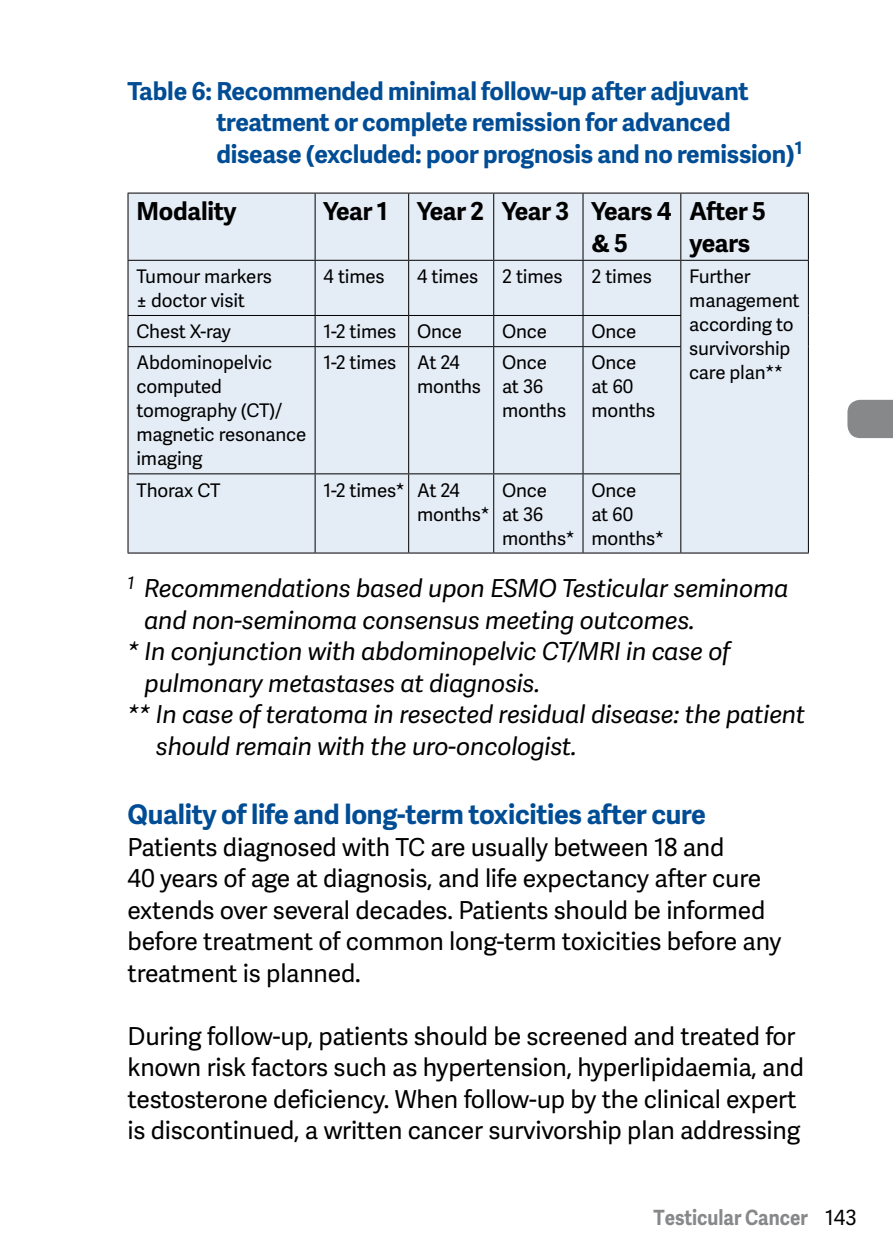
<style>
.page{position:relative;width:893px;height:1259px;background:#fff}
.page>*{position:absolute;margin:0;border:0;box-sizing:border-box;transform-origin:0 0}
.t1{font:700 27px "Adelle Sans";letter-spacing:-.01em;color:#004d95}
.t2{font:24.6px/31.5px "Adelle Sans";letter-spacing:-.01em;color:#000}
.t3{font:italic 24.6px "Adelle Sans";letter-spacing:-.01em;color:#000}
.t4{font:700 24.6px/31.5px "Adelle Sans";letter-spacing:-.01em;color:#004d95}
.t5{font:700 24.6px/31.5px "Adelle Sans";letter-spacing:-.015em;color:#000}
.t6{font:700 21px "Adelle Sans";color:#87888a;scale:.9 1}
.t7{font:18.6px/24px "Adelle Sans";letter-spacing:-.01em;color:#000}
.s1{font-weight:400;color:#000}
</style>
<div class="page">
<div style="left:847px;top:400px;width:46px;height:38px;background:#87888a"></div>
<div style="left:129px;top:194px;width:679px;height:358px;background:#e4ecf6"></div>
<hr style="left:315px;top:193px;width:1px;height:67px;background:#000">
<hr style="left:408px;top:193px;width:1px;height:67px;background:#000">
<hr style="left:493px;top:193px;width:1px;height:67px;background:#000">
<hr style="left:582px;top:193px;width:1px;height:67px;background:#000">
<hr style="left:680px;top:193px;width:1px;height:67px;background:#000">
<hr style="left:128px;top:260px;width:187px;height:1px;background:#000">
<hr style="left:315px;top:260px;width:94px;height:1px;background:#000">
<hr style="left:315px;top:261px;width:1px;height:54px;background:#000">
<hr style="left:409px;top:260px;width:85px;height:1px;background:#000">
<hr style="left:408px;top:261px;width:1px;height:54px;background:#000">
<hr style="left:494px;top:260px;width:89px;height:1px;background:#000">
<hr style="left:493px;top:261px;width:1px;height:54px;background:#000">
<hr style="left:583px;top:260px;width:98px;height:1px;background:#000">
<hr style="left:582px;top:261px;width:1px;height:54px;background:#000">
<hr style="left:128px;top:315px;width:187px;height:1px;background:#000">
<hr style="left:315px;top:315px;width:94px;height:1px;background:#000">
<hr style="left:315px;top:316px;width:1px;height:30px;background:#000">
<hr style="left:409px;top:315px;width:85px;height:1px;background:#000">
<hr style="left:408px;top:316px;width:1px;height:30px;background:#000">
<hr style="left:494px;top:315px;width:89px;height:1px;background:#000">
<hr style="left:493px;top:316px;width:1px;height:30px;background:#000">
<hr style="left:583px;top:315px;width:98px;height:1px;background:#000">
<hr style="left:582px;top:316px;width:1px;height:30px;background:#000">
<hr style="left:128px;top:346px;width:187px;height:1px;background:#000">
<hr style="left:315px;top:346px;width:94px;height:1px;background:#000">
<hr style="left:315px;top:347px;width:1px;height:126px;background:#000">
<hr style="left:409px;top:346px;width:85px;height:1px;background:#000">
<hr style="left:408px;top:347px;width:1px;height:126px;background:#000">
<hr style="left:494px;top:346px;width:89px;height:1px;background:#000">
<hr style="left:493px;top:347px;width:1px;height:126px;background:#000">
<hr style="left:583px;top:346px;width:98px;height:1px;background:#000">
<hr style="left:582px;top:347px;width:1px;height:126px;background:#000">
<hr style="left:128px;top:473px;width:187px;height:1px;background:#000">
<hr style="left:315px;top:473px;width:94px;height:1px;background:#000">
<hr style="left:315px;top:474px;width:1px;height:78px;background:#000">
<hr style="left:409px;top:473px;width:85px;height:1px;background:#000">
<hr style="left:408px;top:474px;width:1px;height:78px;background:#000">
<hr style="left:494px;top:473px;width:89px;height:1px;background:#000">
<hr style="left:493px;top:474px;width:1px;height:78px;background:#000">
<hr style="left:583px;top:473px;width:98px;height:1px;background:#000">
<hr style="left:582px;top:474px;width:1px;height:78px;background:#000">
<hr style="left:128px;top:552px;width:187px;height:1px;background:#000">
<hr style="left:315px;top:552px;width:94px;height:1px;background:#000">
<hr style="left:409px;top:552px;width:85px;height:1px;background:#000">
<hr style="left:494px;top:552px;width:89px;height:1px;background:#000">
<hr style="left:583px;top:552px;width:98px;height:1px;background:#000">
<hr style="left:128px;top:193px;width:187px;height:1px;background:#000">
<hr style="left:127px;top:193px;width:2px;height:67px;background:#000">
<hr style="left:315px;top:193px;width:94px;height:1px;background:#000">
<hr style="left:409px;top:193px;width:85px;height:1px;background:#000">
<hr style="left:494px;top:193px;width:89px;height:1px;background:#000">
<hr style="left:583px;top:193px;width:98px;height:1px;background:#000">
<hr style="left:681px;top:193px;width:128px;height:1px;background:#000">
<hr style="left:808px;top:193px;width:1px;height:67px;background:#000">
<hr style="left:127px;top:261px;width:2px;height:54px;background:#000">
<hr style="left:127px;top:316px;width:2px;height:30px;background:#000">
<hr style="left:127px;top:347px;width:2px;height:126px;background:#000">
<hr style="left:127px;top:474px;width:2px;height:78px;background:#000">
<hr style="left:681px;top:260px;width:128px;height:1px;background:#000">
<hr style="left:680px;top:261px;width:1px;height:54px;background:#000">
<hr style="left:808px;top:261px;width:1px;height:54px;background:#000">
<hr style="left:680px;top:316px;width:1px;height:30px;background:#000">
<hr style="left:808px;top:315px;width:1px;height:32px;background:#000">
<hr style="left:680px;top:347px;width:1px;height:126px;background:#000">
<hr style="left:808px;top:347px;width:1px;height:127px;background:#000">
<hr style="left:680px;top:474px;width:1px;height:78px;background:#000">
<hr style="left:808px;top:474px;width:1px;height:78px;background:#000">
<hr style="left:681px;top:552px;width:128px;height:1px;background:#000">
<p class="t4" style="left:216px;top:74px;width:588px;text-indent:-89px">Table 6: Recommended minimal follow-up after adjuvant treatment or complete remission for advanced disease (excluded: poor prognosis and no remission)<sup>1</sup></p>
<p class="t5" style="left:137px;top:195px;width:102px">Modality</p>
<p class="t5" style="left:591px;top:195px;width:81px;text-indent:-268px">Year 1 Year 2 Year 3 Years 4 &amp; 5</p>
<p class="t5" style="left:689px;top:195px;width:78px">After 5 years</p>
<p class="t7" style="left:137px;top:264px;width:137px">Tumour markers ± doctor visit</p>
<p class="t7" style="left:324px;top:264px;width:62px">4 times</p>
<p class="t7" style="left:417px;top:264px;width:62px">4 times</p>
<p class="t7" style="left:502px;top:264px;width:62px">2 times</p>
<p class="t7" style="left:591px;top:264px;width:62px">2 times</p>
<p class="t7" style="left:689px;top:264px;width:112px">Further management according to survivorship care plan**</p>
<p class="t7" style="left:137px;top:319px;width:96px">Chest X-ray</p>
<p class="t7" style="left:324px;top:319px;width:140px">1-2 times Once</p>
<p class="t7" style="left:502px;top:319px;width:46px">Once</p>
<p class="t7" style="left:591px;top:319px;width:46px">Once</p>
<p class="t7" style="left:136px;top:350px;width:171px">Abdominopelvic computed tomography (CT)/ magnetic resonance imaging</p>
<p class="t7" style="left:417px;top:350px;width:65px;text-indent:-94px">1-2 times At 24 months</p>
<p class="t7" style="left:502px;top:350px;width:65px">Once at 36 months</p>
<p class="t7" style="left:591px;top:350px;width:65px">Once at 60 months</p>
<p class="t7" style="left:136px;top:477px;width:86px">Thorax CT</p>
<p class="t7" style="left:417px;top:477px;width:74px;text-indent:-94px">1-2 times* At 24 months*</p>
<p class="t7" style="left:502px;top:477px;width:74px">Once<br>at 36 months*</p>
<p class="t7" style="left:591px;top:477px;width:74px">Once<br>at 60 months*</p>
<p class="t3" style="left:128px;top:570px;width:663px"><sup>1</sup> Recommendations based upon ESMO Testicular seminoma</p>
<p class="t3" style="left:144px;top:602px;width:552px">and non-seminoma consensus meeting outcomes.</p>
<p class="t3" style="left:128px;top:633px;width:604px">* In conjunction with abdominopelvic CT/MRI in case of</p>
<p class="t3" style="left:144px;top:665px;width:397px">pulmonary metastases at diagnosis.</p>
<p class="t3" style="left:128px;top:696px;width:679px">** In case of teratoma in resected residual disease: the patient</p>
<p class="t3" style="left:156px;top:728px;width:422px">should remain with the uro-oncologist.</p>
<p class="t1" style="left:128px;top:795px;width:580px">Quality of life and long-term toxicities after cure</p>
<p class="t2" style="left:128px;top:830px;width:655px">Patients diagnosed with TC are usually between 18 and<br>40 years of age at diagnosis, and life expectancy after cure extends over several decades. Patients should be informed before treatment of common long-term toxicities before any treatment is planned.</p>
<p class="t2" style="left:128px;top:1019px;width:678px">During follow-up, patients should be screened and treated for known risk factors such as hypertension, hyperlipidaemia, and testosterone deficiency. When follow-up by the clinical expert is discontinued, a written cancer survivorship plan addressing</p>
<p class="t6" style="left:653px;top:1202px;width:227px">Testicular Cancer <span class="s1">143</span></p>
</div>
